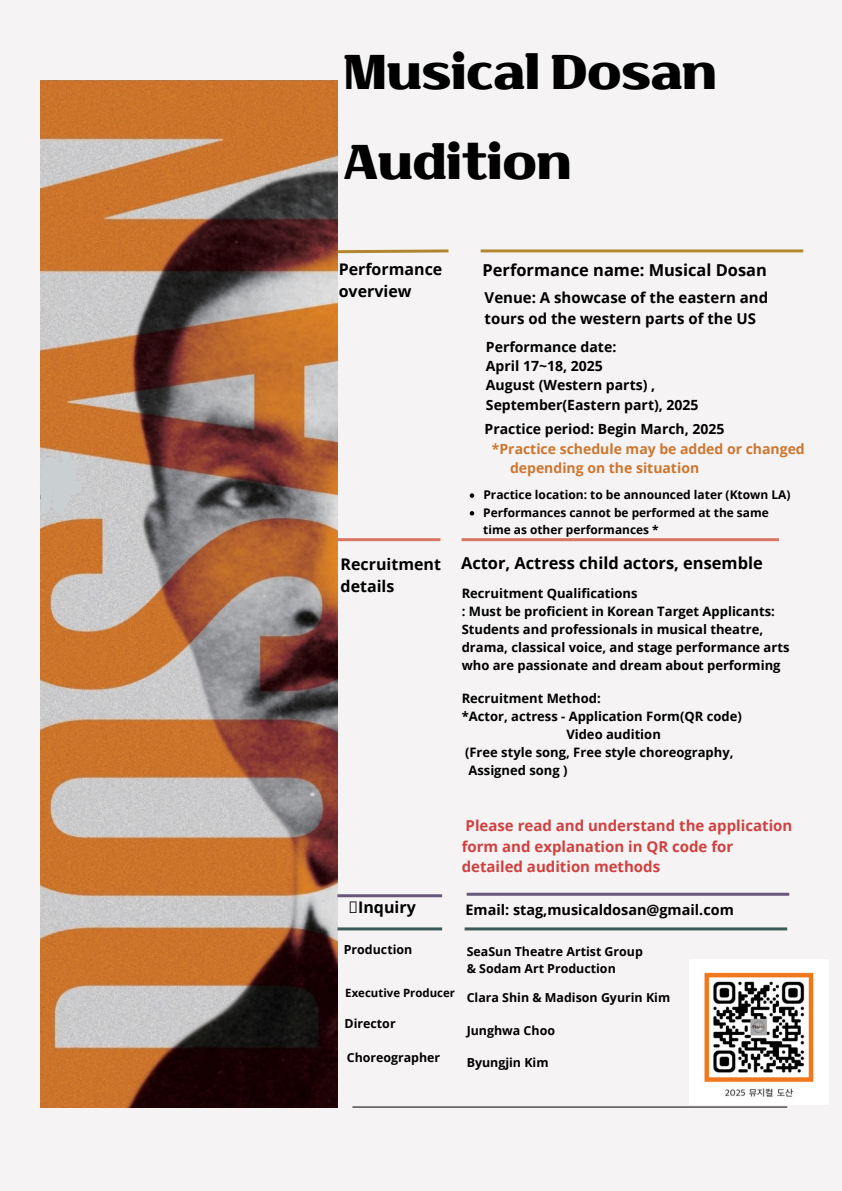
<style>
.page{position:relative;width:842px;height:1191px;background:#fff}
.page>*{position:absolute;margin:0;border:0;box-sizing:border-box;transform-origin:0 0}
.t1{font:43.2px "MA Lmacaron";color:#000}
.t2{font:700 16.4px "Open Sans";color:#000}
.t3{font:700 16px/21.8px "Open Sans";color:#000}
.t4{font:700 15px/20.2px "Open Sans";color:#cf4141}
.t5{font:700 15px/21px "Open Sans";color:#000}
.t6{font:700 14.4px "Open Sans";color:#000}
.t7{font:700 14px/19.5px "Open Sans";color:#cc7630}
.t8{font:700 14px/19.3px "Open Sans";color:#000}
.t9{font:700 13px/18px "Open Sans";color:#000}
.t10{font:700 12.4px/17.2px "Open Sans";color:#000}
.t11{font:700 12px "Open Sans";color:#000}
.t12{font:700 11.9px/16.5px "Open Sans";color:#000}
.t13{font:700 11.4px "Open Sans";color:#000}
.s1{color:#000}
</style>
<div class="page">
<div style="left:0;top:0;width:842px;height:1190px;background:#f5f3f3"></div>
<hr style="left:352px;top:1106px;width:435px;height:1px;background:#000">
<img style="left:41px;top:81px;width:297px;height:1026px">
<hr style="left:337px;top:538px;width:103px;height:3px;background:#d67663">
<hr style="left:462px;top:538px;width:317px;height:3px;background:#d67663">
<hr style="left:337px;top:894px;width:105px;height:3px;background:#68597c">
<hr style="left:467px;top:892px;width:322px;height:3px;background:#68597c">
<hr style="left:481px;top:249px;width:322px;height:3px;background:#b2862f">
<svg style="left:334px;top:248px;width:115px;height:7px"></svg>
<svg style="left:40px;top:452px;width:42px;height:62px;background:#c9ccce"></svg>
<hr style="left:337px;top:927px;width:105px;height:3px;background:#3c5a57">
<hr style="left:465px;top:927px;width:322px;height:3px;background:#3c5a57">
<svg style="left:470px;top:493px;width:4px;height:5px"></svg>
<svg style="left:470px;top:511px;width:4px;height:4px"></svg>
<img style="left:689px;top:959px;width:139px;height:145px">
<p class="t1" style="left:344px;top:46px;width:375px">Musical Dosan</p>
<p class="t1" style="left:344px;top:136px;width:229px">Audition</p>
<h2 class="t3" style="left:339px;top:258px;width:105px">Performance overview</h2>
<h3 class="t2" style="left:483px;top:258px;width:286px">Performance name: Musical Dosan</h3>
<p class="t5" style="left:485px;top:286px;width:285px">Venue: A showcase of the eastern and tours od the western parts of the US</p>
<h3 class="t8" style="left:486px;top:336px;width:214px">Performance date:<br>April 17~18, 2025<br>August (Western parts) ,<br>September(Eastern part), 2025</h3>
<p class="t7" style="left:492px;top:419px;width:314px;text-indent:-7px"><span class="s1">Practice period: Begin March, 2025<br></span>*Practice schedule may be added or changed</p>
<p class="t7" style="left:510px;top:458px;width:191px">depending on the situation</p>
<p class="t11" style="left:483px;top:486px;width:309px">Practice location: to be announced later (Ktown LA)</p>
<h2 class="t12" style="left:483px;top:504px;width:287px">Performances cannot be performed at the same time as other performances *</h2>
<h2 class="t3" style="left:341px;top:553px;width:102px">Recruitment details</h2>
<h2 class="t2" style="left:461px;top:551px;width:303px">Actor, Actress child actors, ensemble</h2>
<h1 class="t9" style="left:462px;top:584px;width:329px">Recruitment Qualifications<br>: Must be proficient in Korean Target Applicants:<br>Students and professionals in musical theatre, drama, classical voice, and stage performance arts who are passionate and dream about performing</h1>
<h1 class="t9" style="left:462px;top:689px;width:141px">Recruitment Method:</h1>
<h1 class="t9" style="left:462px;top:707px;width:282px">*Actor, actress - Application Form(QR code)</h1>
<h1 class="t9" style="left:566px;top:725px;width:96px">Video audition</h1>
<h1 class="t9" style="left:465px;top:743px;width:270px">(Free style song, Free style choreography,</h1>
<h1 class="t9" style="left:468px;top:761px;width:101px">Assigned song )</h1>
<p class="t3" style="left:358px;top:895px;width:59px">Inquiry</p>
<p class="t4" style="left:462px;top:815px;width:332px">Please read and understand the application form and explanation in QR code for detailed audition methods</p>
<h3 class="t6" style="left:465px;top:899px;width:270px">Email: stag,musicaldosan@gmail.com</h3>
<h2 class="t10" style="left:344px;top:940px;width:70px">Production</h2>
<h3 class="t10" style="left:467px;top:942px;width:178px">SeaSun Theatre Artist Group &amp; Sodam Art Production</h3>
<h2 class="t13" style="left:345px;top:985px;width:111px">Executive Producer</h2>
<p class="t10" style="left:467px;top:988px;width:205px">Clara Shin &amp; Madison Gyurin Kim</p>
<h3 class="t10" style="left:345px;top:1014px;width:53px">Director</h3>
<p class="t10" style="left:467px;top:1020px;width:90px">Junghwa Choo</p>
<p class="t10" style="left:347px;top:1048px;width:95px">Choreographer</p>
<h2 class="t10" style="left:467px;top:1053px;width:83px">Byungjin Kim</h2>
</div>
